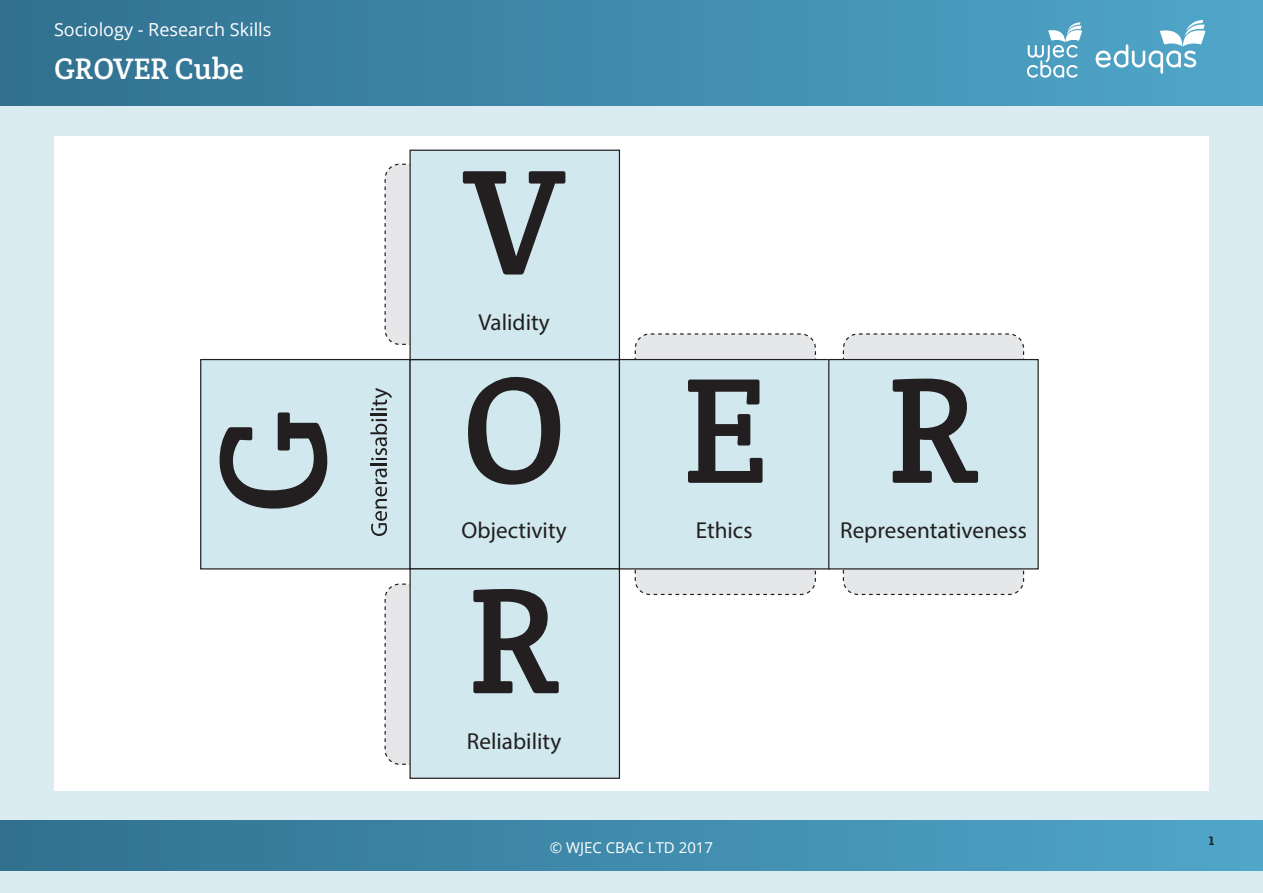
<style>
.page{position:relative;width:1263px;height:893px;background:#dbebf2}
.page>*{position:absolute;margin:0;border:0;box-sizing:border-box;transform-origin:0 0}
.t1{font:152.1px "Crete Round";color:#231f20}
.t2{font:30px "Crete Round";color:#fff}
.t3{font:23.1px "Myriad Pro";color:#231f20}
.t4{font:18px "Open Sans";color:#fff}
.Paragraph_text{font:16.5px "Crete Round";color:#231f20}
.t5{font:15px "Open Sans";color:#fff}
</style>
<div class="page">
<div style="left:0;top:0;width:1263px;height:105px;background:linear-gradient(to right,#31708f,#50a7ca)"></div>
<svg style="left:1095px;top:20px;width:110px;height:54px;background:#73b5d0"></svg>
<div style="left:0;top:821px;width:1263px;height:50px;background:linear-gradient(to right,#31708f,#50a7ca)"></div>
<svg style="left:1027px;top:22px;width:55px;height:56px;background:#7ab7d0"></svg>
<div style="left:54px;top:136px;width:1155px;height:655px;background:#fff"></div>
<svg style="left:634px;top:333px;width:183px;height:263px;background:#e0e0e2"></svg>
<svg style="left:384px;top:163px;width:25px;height:182px;background:#e1e2e4"></svg>
<svg style="left:384px;top:583px;width:25px;height:182px;background:#e1e2e4"></svg>
<svg style="left:842px;top:333px;width:183px;height:263px;background:#e0e0e2"></svg>
<div style="left:201px;top:360px;width:209px;height:209px;background:#d0e8ee"></div>
<div style="left:200px;top:359px;width:211px;height:210px;border:1px solid #231f20"></div>
<div style="left:410px;top:360px;width:209px;height:209px;background:#d0e8ee"></div>
<div style="left:409px;top:359px;width:211px;height:210px;border:1px solid #231f20"></div>
<div style="left:410px;top:569px;width:209px;height:209px;background:#d0e8ee"></div>
<div style="left:409px;top:568px;width:211px;height:211px;border:1px solid #231f20"></div>
<div style="left:410px;top:150px;width:209px;height:210px;background:#d0e8ee"></div>
<div style="left:409px;top:150px;width:211px;height:210px;border:1px solid #231f20"></div>
<div style="left:619px;top:360px;width:210px;height:209px;background:#d0e8ee"></div>
<div style="left:619px;top:359px;width:210px;height:210px;border:1px solid #231f20"></div>
<div style="left:829px;top:360px;width:209px;height:209px;background:#d0e8ee"></div>
<div style="left:828px;top:359px;width:211px;height:210px;border:1px solid #231f20"></div>
<svg style="left:220px;top:412px;width:107px;height:97px"></svg>
<svg style="left:370px;top:388px;width:22px;height:148px"></svg>
<p class="t4" style="left:54px;top:17px;width:219px">Sociology - Research Skills</p>
<p class="t2" style="left:54px;top:49px;width:191px">GROVER Cube</p>
<p class="t1" style="left:462px;top:124px;width:106px">V</p>
<p class="t3" style="left:478px;top:308px;width:73px">Validity</p>
<p class="t1" style="left:461px;top:332px;width:107px">O</p>
<p class="t3" style="left:461px;top:516px;width:107px">Objectivity</p>
<p class="t1" style="left:467px;top:543px;width:95px">R</p>
<p class="t3" style="left:467px;top:727px;width:96px">Reliability</p>
<p class="t1" style="left:682px;top:332px;width:86px">E</p>
<p class="t3" style="left:696px;top:516px;width:58px">Ethics</p>
<p class="t5" style="left:550px;top:837px;width:165px">© WJEC CBAC LTD 2017</p>
<p class="t1" style="left:887px;top:332px;width:95px">R</p>
<p class="t3" style="left:840px;top:516px;width:188px">Representativeness</p>
<p class="Paragraph_text" style="left:1209px;top:828px;width:7px">1</p>
</div>
